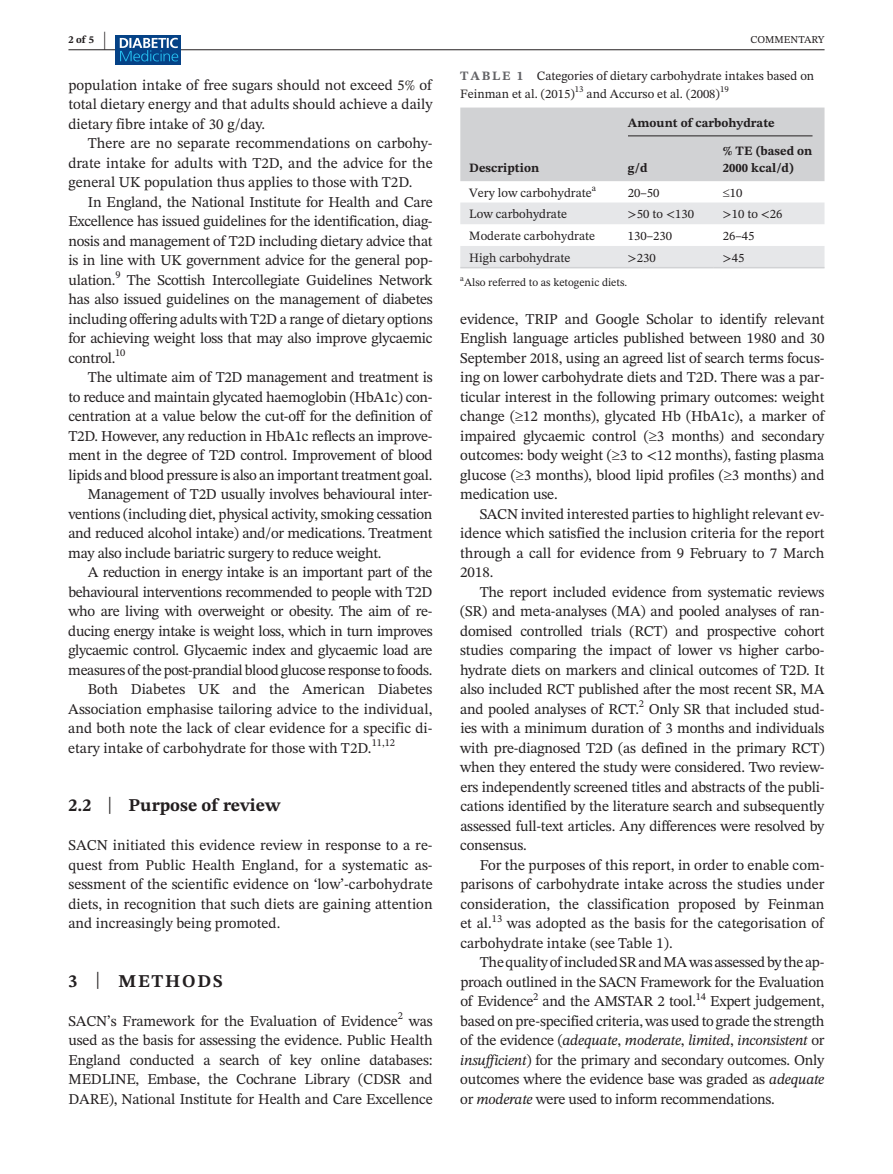
<style>
.page{position:relative;width:893px;height:1174px;background:#fff}
.page>*{position:absolute;margin:0;border:0;box-sizing:border-box;transform-origin:0 0}
.t1{font:700 18px "STIX Two Text";color:#231f20}
.t2{font:700 18px "STIX Two Text";letter-spacing:.1em;color:#231f20}
.t3{font:15px/19.5px "STIX Two Text";letter-spacing:-.02em;color:#231f20;text-align:justify}
.t4{font:15px/19.5px "STIX Two Text";color:#231f20}
.t5{font:12.75px/18px "STIX Two Text";color:#231f20}
.t6{font:700 12.75px/17.2px "STIX Two Text";color:#231f20}
.t7{font:11.25px "STIX Two Text";color:#231f20}
.t8{font:10.5px "STIX Two Text";color:#231f20}
.t9{font:700 10.5px "STIX Two Text";color:#231f20}
.t10{font:8.85px "STIX Two Text";color:#231f20}
.t11{font:7.8px "STIX Two Text";color:#231f20}
.s1{font-size:21px}
.s2{font-weight:700;color:#636366}
.s3{font-weight:400;font-size:23.7px}
.s4{font-style:italic}
</style>
<div class="page">
<hr style="left:68px;top:49px;width:756px;height:1px;background:#231f20">
<div style="left:116px;top:35px;width:65px;height:30px;background:#054286"></div>
<svg style="left:120px;top:38px;width:58px;height:23px"></svg>
<div style="left:460px;top:108px;width:364px;height:73px;background:#d1d2d4"></div>
<svg style="left:460px;top:202px;width:364px;height:65px"></svg>
<hr style="left:460px;top:267px;width:159px;height:1px;background:#d1d2d4">
<hr style="left:619px;top:267px;width:95px;height:1px;background:#d1d2d4">
<hr style="left:714px;top:267px;width:110px;height:1px;background:#d1d2d4">
<hr style="left:628px;top:135px;width:184px;height:1px;background:#231f20">
<p class="t9" style="left:68px;top:32px;width:39px">2 of 5 <span class="s1">|</span></p>
<p class="t8" style="left:750px;top:32px;width:76px">COMMENTARY</p>
<p class="t3" style="left:68px;top:75px;width:366px">population intake of free sugars should not exceed 5% of total dietary energy and that adults should achieve a daily dietary fibre intake of 30 g/day.</p>
<p class="t3" style="left:68px;top:133px;width:366px;text-indent:20px">There are no separate recommendations on carbohy&shy;drate intake for adults with T2D, and the advice for the general UK population thus applies to those with T2D.</p>
<p class="t3" style="left:68px;top:192px;width:366px;text-indent:19px">In England, the National Institute for Health and Care Excellence has issued guidelines for the identification, diag&shy;nosis and management of T2D including dietary advice that is in line with UK government advice for the general pop&shy;ulation.</p>
<p class="t5" style="left:460px;top:66px;width:355px"><span class="s2">TABLE 1</span> Categories of dietary carbohydrate intakes based on<br>Feinman et al. (2015)</p>
<p class="t10" style="left:575px;top:83px;width:10px">13</p>
<p class="t5" style="left:587px;top:84px;width:135px">and Accurso et al. (2008)</p>
<p class="t10" style="left:720px;top:83px;width:10px">19</p>
<p class="t6" style="left:628px;top:114px;width:148px">Amount of carbohydrate</p>
<p class="t6" style="left:628px;top:159px;width:21px">g/d</p>
<p class="t6" style="left:723px;top:142px;width:91px">% TE (based on<br>2000 kcal/d)</p>
<p class="t6" style="left:469px;top:159px;width:71px">Description</p>
<p class="t5" style="left:469px;top:183px;width:124px">Very low carbohydrate</p>
<p class="t10" style="left:592px;top:181px;width:6px">a</p>
<p class="t5" style="left:628px;top:183px;width:33px">20–50</p>
<p class="t5" style="left:723px;top:183px;width:21px">≤10</p>
<p class="t5" style="left:469px;top:205px;width:99px">Low carbohydrate</p>
<p class="t5" style="left:628px;top:205px;width:67px">&gt;50 to &lt;130</p>
<p class="t5" style="left:723px;top:205px;width:61px">&gt;10 to &lt;26</p>
<p class="t5" style="left:469px;top:227px;width:127px">Moderate carbohydrate</p>
<p class="t5" style="left:628px;top:227px;width:46px">130–230</p>
<p class="t5" style="left:723px;top:227px;width:33px">26–45</p>
<p class="t5" style="left:469px;top:248px;width:103px">High carbohydrate</p>
<p class="t5" style="left:628px;top:248px;width:29px">&gt;230</p>
<p class="t5" style="left:723px;top:248px;width:23px">&gt;45</p>
<p class="t8" style="left:115px;top:267px;width:7px">9</p>
<p class="t3" style="left:68px;top:270px;width:366px;text-indent:58px">The Scottish Intercollegiate Guidelines Network has also issued guidelines on the management of diabetes including offering adults with T2D a range of dietary options for achieving weight loss that may also improve glycaemic control.</p>
<p class="t11" style="left:460px;top:273px;width:5px">a</p>
<p class="t7" style="left:464px;top:275px;width:165px">Also referred to as ketogenic diets.</p>
<p class="t3" style="left:460px;top:309px;width:366px">evidence, TRIP and Google Scholar to identify relevant English language articles published between 1980 and 30<br>September 2018, using an agreed list of search terms focus&shy;ing on lower carbohydrate diets and T2D. There was a par&shy;ticular interest in the following primary outcomes: weight change (≥12 months), glycated Hb (HbA1c), a marker of impaired glycaemic control (≥3 months) and secondary outcomes: body weight (≥3 to &lt;12 months), fasting plasma glucose (≥3 months), blood lipid profiles (≥3 months) and medication use.</p>
<p class="t3" style="left:460px;top:504px;width:366px;text-indent:20px">SACN invited interested parties to highlight relevant ev&shy;idence which satisfied the inclusion criteria for the report through a call for evidence from 9 February to 7 March 2018.</p>
<p class="t3" style="left:460px;top:582px;width:366px;text-indent:20px">The report included evidence from systematic reviews (SR) and meta-analyses (MA) and pooled analyses of ran&shy;domised controlled trials (RCT) and prospective cohort studies comparing the impact of lower vs higher carbo&shy;hydrate diets on markers and clinical outcomes of T2D. It also included RCT published after the most recent SR, MA and pooled analyses of RCT.<sup>2</sup> Only SR that included stud&shy;ies with a minimum duration of 3 months and individuals with pre-diagnosed T2D (as defined in the primary RCT) when they entered the study were considered. Two review&shy;ers independently screened titles and abstracts of the publi&shy;cations identified by the literature search and subsequently assessed full-text articles. Any differences were resolved by consensus.</p>
<p class="t3" style="left:460px;top:855px;width:366px;text-indent:19px">For the purposes of this report, in order to enable com&shy;parisons of carbohydrate intake across the studies under consideration, the classification proposed by Feinman et al.</p>
<p class="t8" style="left:115px;top:345px;width:12px">10</p>
<p class="t3" style="left:88px;top:367px;width:346px">The ultimate aim of T2D management and treatment is</p>
<p class="t3" style="left:68px;top:387px;width:366px">to reduce and maintain glycated haemoglobin (HbA1c) con-</p>
<p class="t3" style="left:68px;top:406px;width:365px">centration at a value below the cut-off for the definition of</p>
<p class="t3" style="left:68px;top:426px;width:366px">T2D. However, any reduction in HbA1c reflects an improve-</p>
<p class="t3" style="left:68px;top:445px;width:366px">ment in the degree of T2D control. Improvement of blood</p>
<p class="t3" style="left:68px;top:465px;width:366px">lipids and blood pressure is also an important treatment goal.</p>
<p class="t3" style="left:88px;top:484px;width:346px">Management of T2D usually involves behavioural inter-</p>
<p class="t3" style="left:68px;top:504px;width:366px">ventions (including diet, physical activity, smoking cessation</p>
<p class="t3" style="left:68px;top:523px;width:366px">and reduced alcohol intake) and/or medications. Treatment</p>
<p class="t3" style="left:68px;top:543px;width:315px">may also include bariatric surgery to reduce weight.</p>
<p class="t3" style="left:88px;top:562px;width:346px">A reduction in energy intake is an important part of the</p>
<p class="t3" style="left:68px;top:582px;width:366px">behavioural interventions recommended to people with T2D</p>
<p class="t3" style="left:68px;top:601px;width:366px">who are living with overweight or obesity. The aim of re-</p>
<p class="t3" style="left:68px;top:621px;width:366px">ducing energy intake is weight loss, which in turn improves</p>
<p class="t3" style="left:68px;top:640px;width:366px">glycaemic control. Glycaemic index and glycaemic load are</p>
<p class="t3" style="left:68px;top:660px;width:366px">measures of the post-prandial blood glucose response to foods.</p>
<p class="t4" style="left:88px;top:679px;width:346px">Both Diabetes UK and the American Diabetes</p>
<p class="t4" style="left:68px;top:699px;width:366px">Association emphasise tailoring advice to the individual,</p>
<p class="t4" style="left:68px;top:718px;width:366px">and both note the lack of clear evidence for a specific di-</p>
<p class="t4" style="left:68px;top:738px;width:305px">etary intake of carbohydrate for those with T2D.</p>
<p class="t8" style="left:372px;top:735px;width:25px">11,12</p>
<p class="t1" style="left:68px;top:792px;width:213px">2.2 <span class="s3">|</span> Purpose of review</p>
<p class="t3" style="left:68px;top:835px;width:366px">SACN initiated this evidence review in response to a re&shy;quest from Public Health England, for a systematic as&shy;sessment of the scientific evidence on ‘low’-carbohydrate diets, in recognition that such diets are gaining attention and increasingly being promoted.</p>
<p class="t8" style="left:492px;top:910px;width:12px">13</p>
<p class="t4" style="left:460px;top:913px;width:365px;text-indent:47px">was adopted as the basis for the categorisation of carbohydrate intake (see Table 1).</p>
<p class="t3" style="left:460px;top:952px;width:366px;text-indent:19px">Thequalityof includedSRandMAwasassessedbytheap&shy;proach outlined in the SACN Framework for the Evaluation of Evidence</p>
<p class="t2" style="left:68px;top:968px;width:156px">3 <span class="s3">|</span> METHODS</p>
<p class="t3" style="left:68px;top:1011px;width:331px">SACN’s Framework for the Evaluation of Evidence</p>
<p class="t8" style="left:398px;top:1008px;width:7px">2</p>
<p class="t8" style="left:533px;top:988px;width:7px">2</p>
<p class="t3" style="left:543px;top:991px;width:155px">and the AMSTAR 2 tool.</p>
<p class="t8" style="left:696px;top:988px;width:12px">14</p>
<p class="t3" style="left:460px;top:991px;width:366px;text-indent:250px">Expert judgement, based on pre-specified criteria, was used to grade the strength of the evidence (<span class="s4">adequate</span>, <span class="s4">moderate</span>, <span class="s4">limited</span>, <span class="s4">inconsistent</span> or <span class="s4">insufficient</span>) for the primary and secondary outcomes. Only outcomes where the evidence base was graded as <span class="s4">adequate </span>or <span class="s4">moderate</span> were used to inform recommendations.</p>
<p class="t3" style="left:68px;top:1011px;width:366px;text-indent:340px">was used as the basis for assessing the evidence. Public Health England conducted a search of key online databases:<br>MEDLINE, Embase, the Cochrane Library (CDSR and DARE), National Institute for Health and Care Excellence</p>
</div>
